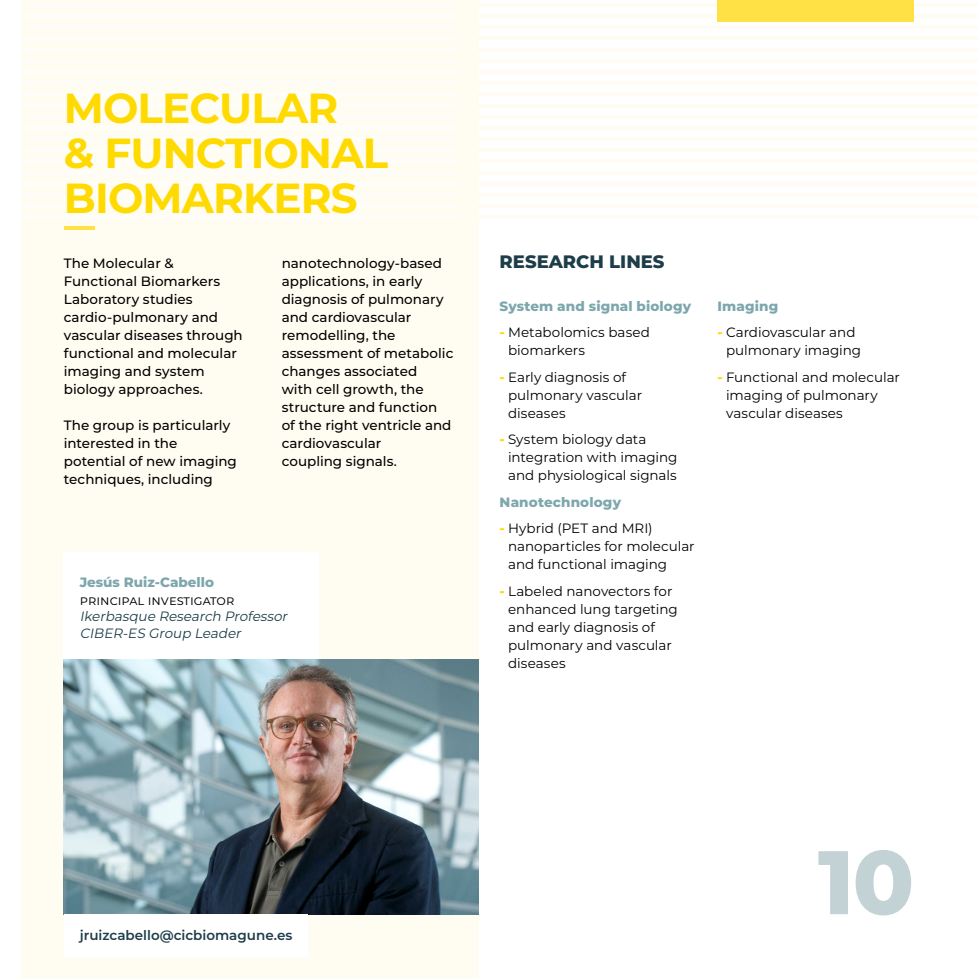
<style>
.page{position:relative;width:978px;height:978px;background:#fff}
.page>*{position:absolute;margin:0;border:0;box-sizing:border-box;transform-origin:0 0}
.t1{font:800 90px "Montserrat";color:#c2d2d5}
.t2{font:700 42px/45px "Montserrat";letter-spacing:-.02em;color:#ffda00}
.t3{font:800 18px "Montserrat";color:#1d3d49}
.t4{font:500 13.5px/18px "Montserrat";color:#000}
.t5{font:13.5px/18px "Montserrat";letter-spacing:-.005em;color:#000}
.t6{font:800 13.5px "Montserrat";letter-spacing:.01em;color:#7da7ad}
.t7{font:italic 13.5px/16.5px "Montserrat";letter-spacing:-.245em;color:#1d3d49}
.t8{font:600 13.5px "Montserrat";color:#1d3d49}
.s1{font-weight:800;color:#ffda00}
</style>
<div class="page">
<div style="left:21px;top:0;width:457px;height:978px;background:#fffcf1"></div>
<hr style="left:0;top:204px;width:457px;height:4px;background:#fff">
<hr style="left:0;top:182px;width:457px;height:4px;background:#fff">
<hr style="left:0;top:159px;width:457px;height:4px;background:#fff">
<hr style="left:0;top:137px;width:457px;height:4px;background:#fff">
<hr style="left:0;top:115px;width:457px;height:4px;background:#fff">
<hr style="left:0;top:92px;width:457px;height:4px;background:#fff">
<hr style="left:0;top:70px;width:457px;height:4px;background:#fff">
<hr style="left:0;top:48px;width:457px;height:4px;background:#fff">
<hr style="left:0;top:25px;width:457px;height:4px;background:#fff">
<hr style="left:0;top:215px;width:457px;height:4px;background:#fff">
<hr style="left:0;top:193px;width:457px;height:4px;background:#fff">
<hr style="left:0;top:171px;width:457px;height:4px;background:#fff">
<hr style="left:0;top:148px;width:457px;height:4px;background:#fff">
<hr style="left:0;top:126px;width:457px;height:4px;background:#fff">
<hr style="left:0;top:104px;width:457px;height:3px;background:#fff">
<hr style="left:0;top:81px;width:457px;height:4px;background:#fff">
<hr style="left:0;top:59px;width:457px;height:4px;background:#fff">
<hr style="left:0;top:36px;width:457px;height:4px;background:#fff">
<hr style="left:0;top:14px;width:457px;height:4px;background:#fff">
<hr style="left:0;top:3px;width:457px;height:4px;background:#fff">
<hr style="left:478px;top:204px;width:500px;height:4px;background:#fffcf4">
<hr style="left:478px;top:182px;width:500px;height:4px;background:#fffcf4">
<hr style="left:478px;top:159px;width:500px;height:4px;background:#fffcf4">
<hr style="left:478px;top:137px;width:500px;height:4px;background:#fffcf4">
<hr style="left:478px;top:115px;width:500px;height:4px;background:#fffcf4">
<hr style="left:478px;top:92px;width:500px;height:4px;background:#fffcf4">
<hr style="left:478px;top:70px;width:500px;height:4px;background:#fffcf4">
<hr style="left:478px;top:48px;width:500px;height:4px;background:#fffcf4">
<hr style="left:478px;top:25px;width:500px;height:4px;background:#fffcf4">
<hr style="left:478px;top:14px;width:500px;height:4px;background:#fffcf4">
<hr style="left:478px;top:215px;width:500px;height:4px;background:#fffcf4">
<hr style="left:478px;top:193px;width:500px;height:4px;background:#fffcf4">
<hr style="left:478px;top:171px;width:500px;height:4px;background:#fffcf4">
<hr style="left:478px;top:148px;width:500px;height:4px;background:#fffcf4">
<hr style="left:478px;top:126px;width:500px;height:4px;background:#fffcf4">
<hr style="left:478px;top:104px;width:500px;height:3px;background:#fffbed">
<hr style="left:478px;top:81px;width:500px;height:4px;background:#fffcf4">
<hr style="left:478px;top:59px;width:500px;height:4px;background:#fffcf4">
<hr style="left:478px;top:36px;width:500px;height:4px;background:#fffcf4">
<hr style="left:478px;top:3px;width:500px;height:4px;background:#fffcf4">
<hr style="left:64px;top:226px;width:30px;height:4px;background:#ffe045">
<div style="left:64px;top:553px;width:255px;height:106px;background:#fff"></div>
<img style="left:64px;top:659px;width:414px;height:255px">
<div style="left:64px;top:914px;width:244px;height:43px;background:#fff"></div>
<div style="left:718px;top:0;width:196px;height:21px;background:#ffe045"></div>
<h2 class="t2" style="left:64px;top:83px;width:326px">MOLECULAR<br>&amp; FUNCTIONAL<br>BIOMARKERS</h2>
<p class="t4" style="left:64px;top:254px;width:181px">The Molecular &amp;<br>Functional Biomarkers<br>Laboratory studies cardio-pulmonary and vascular diseases through functional and molecular imaging and system biology approaches.</p>
<p class="t4" style="left:64px;top:416px;width:175px">The group is particularly interested in the potential of new imaging techniques, including</p>
<p class="t4" style="left:282px;top:254px;width:173px">nanotechnology-based applications, in early diagnosis of pulmonary and cardiovascular remodelling, the assessment of metabolic changes associated<br>with cell growth, the structure and function of the right ventricle and cardiovascular<br>coupling signals.</p>
<p class="t6" style="left:80px;top:572px;width:136px">Jesús Ruiz-Cabello</p>
<p class="t5" style="left:80px;top:591px;width:156px">principal investigator</p>
<p class="t7" style="left:80px;top:608px;width:212px">Ikerbasque Research Professor<br>CIBER-ES Group Leader</p>
<h3 class="t3" style="left:500px;top:249px;width:166px">RESEARCH LINES</h3>
<p class="t6" style="left:500px;top:296px;width:193px">System and signal biology</p>
<p class="t5" style="left:508px;top:323px;width:143px;text-indent:-9px"><span class="s1">-</span> Metabolomics based biomarkers</p>
<p class="t5" style="left:508px;top:367px;width:135px;text-indent:-9px"><span class="s1">-</span> Early diagnosis of pulmonary vascular diseases</p>
<p class="t5" style="left:508px;top:430px;width:171px;text-indent:-9px"><span class="s1">-</span> System biology data integration with imaging and physiological signals</p>
<p class="t6" style="left:500px;top:492px;width:123px">Nanotechnology</p>
<p class="t5" style="left:508px;top:519px;width:188px;text-indent:-9px"><span class="s1">-</span> Hybrid (PET and MRI) nanoparticles for molecular and functional imaging</p>
<p class="t5" style="left:508px;top:581px;width:171px;text-indent:-9px"><span class="s1">-</span> Labeled nanovectors for enhanced lung targeting and early diagnosis of pulmonary and vascular diseases</p>
<p class="t6" style="left:718px;top:296px;width:62px">Imaging</p>
<p class="t5" style="left:726px;top:323px;width:137px;text-indent:-9px"><span class="s1">-</span> Cardiovascular and pulmonary imaging</p>
<p class="t5" style="left:726px;top:367px;width:175px;text-indent:-9px"><span class="s1">-</span> Functional and molecular imaging of pulmonary vascular diseases</p>
<p class="t8" style="left:80px;top:925px;width:214px">jruizcabello@cicbiomagune.es</p>
<h1 class="t1" style="left:818px;top:816px;width:98px">10</h1>
</div>
